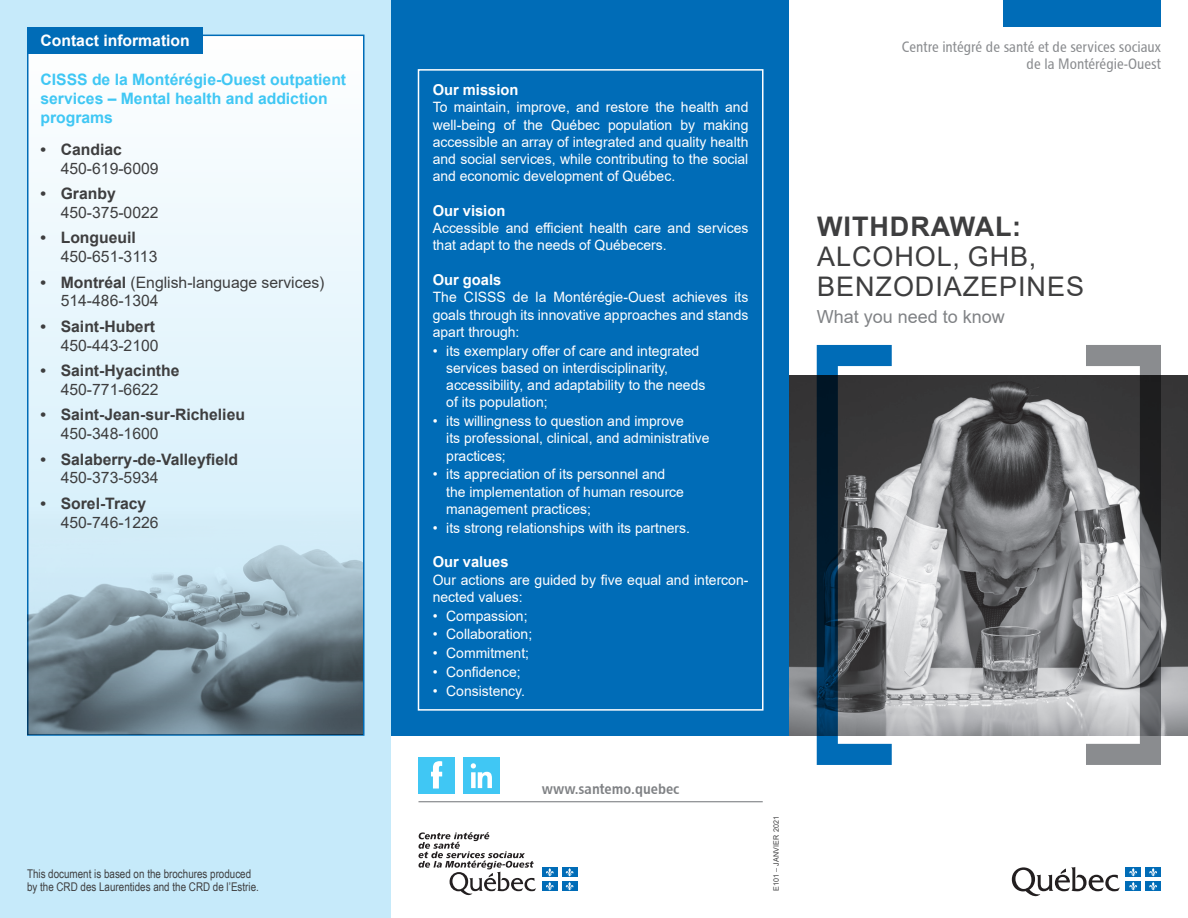
<style>
.page{position:relative;width:1188px;height:918px;background:#fff}
.page>*{position:absolute;margin:0;border:0;box-sizing:border-box;transform-origin:0 0}
.Titre_2_-_majuscule{font:27px/30px "Arial";letter-spacing:.035em;color:#3e3e3f}
.Titre_1_-_majuscule{font:700 27px "Arial";letter-spacing:.035em;color:#3e3e3f}
.Nom_série{font:18px "Arial";color:#808285}
.t1{font:700 15.75px/18.8px "Arial";color:#3e3e3f}
.t2{font:15.75px/18.8px "Arial";color:#3e3e3f}
.Texte{font:700 15.75px/18.8px "Arial";color:#40c7f4}
.Texte-2{font:700 15.75px "Arial";color:#fff}
.t3{font:15px/16.5px "Chaloult Cond Normal";color:#8a8c8f;text-align:right}
.t4{font:700 15px "Arial";color:#fff}
.t5{font:15px "Chaloult Cond Demi Gras Normal";color:#808285}
.t6{font:14.25px/17.2px "Arial";color:#fff}
.Références{font:12px/13.5px "Arial Narrow";color:#3e3e3f}
.t7{font:7.5px "Arial";letter-spacing:.025em;color:#3e3e3f;scale:.95 1}
.s1{font-weight:700}
.s2{font-weight:400}
</style>
<div class="page">
<div style="left:1003px;top:0;width:158px;height:27px;background:#006cb7"></div>
<svg style="left:418px;top:832px;width:118px;height:63px"></svg>
<div style="left:542px;top:868px;width:15px;height:9px;background:#006cb7"></div>
<div style="left:562px;top:868px;width:15px;height:9px;background:#006cb7"></div>
<div style="left:542px;top:881px;width:15px;height:10px;background:#006cb7"></div>
<svg style="left:546px;top:868px;width:8px;height:22px"></svg>
<div style="left:562px;top:881px;width:15px;height:10px;background:#006cb7"></div>
<svg style="left:566px;top:868px;width:8px;height:22px"></svg>
<img style="left:790px;top:376px;width:398px;height:360px">
<svg style="left:817px;top:345px;width:75px;height:420px;background:#465a69"></svg>
<svg style="left:1086px;top:345px;width:75px;height:420px;background:#8d8e90"></svg>
<div style="left:392px;top:0;width:397px;height:736px;background:#006cb7"></div>
<div style="left:418px;top:69px;width:346px;height:642px;border:2px solid #fff"></div>
<hr style="left:418px;top:801px;width:345px;height:1px;background:#808285">
<div style="left:418px;top:758px;width:37px;height:36px;background:#40c7f4"></div>
<svg style="left:431px;top:761px;width:11px;height:28px"></svg>
<div style="left:463px;top:758px;width:36px;height:36px;background:#40c7f4"></div>
<svg style="left:471px;top:763px;width:21px;height:25px"></svg>
<svg style="left:1012px;top:867px;width:108px;height:29px"></svg>
<div style="left:1126px;top:881px;width:15px;height:10px;background:#006cb7"></div>
<svg style="left:1129px;top:882px;width:8px;height:8px"></svg>
<div style="left:1145px;top:881px;width:16px;height:10px;background:#006cb7"></div>
<svg style="left:1149px;top:882px;width:8px;height:8px"></svg>
<div style="left:1126px;top:867px;width:15px;height:10px;background:#006cb7"></div>
<svg style="left:1129px;top:868px;width:8px;height:8px"></svg>
<div style="left:1145px;top:867px;width:16px;height:10px;background:#006cb7"></div>
<svg style="left:1149px;top:868px;width:8px;height:8px"></svg>
<div style="left:0;top:0;width:392px;height:918px;background:#c6eafa"></div>
<svg style="left:30px;top:38px;width:331px;height:473px;background:#eaf7fc"></svg>
<div style="left:27px;top:27px;width:175px;height:27px;background:#006cb7"></div>
<img style="left:27px;top:511px;width:336px;height:223px">
<p class="Texte-2" style="left:40px;top:29px;width:151px">Contact information</p>
<p class="Texte" style="left:40px;top:70px;width:307px">CISSS de la Montérégie-Ouest outpatient services – Mental health and addiction programs</p>
<p class="t2" style="left:61px;top:140px;width:99px;text-indent:-20px"><span class="s1">• Candiac<br></span>450-619-6009</p>
<p class="t2" style="left:61px;top:184px;width:99px;text-indent:-20px"><span class="s1">• Granby<br></span>450-375-0022</p>
<p class="t2" style="left:61px;top:228px;width:98px;text-indent:-20px"><span class="s1">• Longueuil<br></span>450-651-3113</p>
<p class="t2" style="left:61px;top:273px;width:265px;text-indent:-20px"><span class="s1">• Montréal</span> (English-language services)<br>514-486-1304</p>
<p class="t1" style="left:40px;top:317px;width:120px;text-align:right">• Saint-Hubert<br><span class="s2">450-443-2100</span></p>
<p class="t1" style="left:40px;top:361px;width:141px;text-align:center">• Saint-Hyacinthe<br><span class="s2">450-771-6622</span></p>
<p class="t1" style="left:61px;top:406px;width:186px;text-indent:-20px">• Saint-Jean-sur-Richelieu<br><span class="s2">450-348-1600</span></p>
<p class="t1" style="left:61px;top:450px;width:179px;text-indent:-20px">• Salaberry-de-Valleyfield<br><span class="s2">450-373-5934</span></p>
<p class="t1" style="left:61px;top:494px;width:99px;text-indent:-20px">• Sorel-Tracy<br><span class="s2">450-746-1226</span></p>
<p class="Références" style="left:27px;top:866px;width:233px">This document is based on the brochures produced by the CRD des Laurentides and the CRD de l’Estrie.</p>
<p class="t4" style="left:433px;top:79px;width:87px">Our mission</p>
<p class="t6" style="left:433px;top:99px;width:317px;text-align:justify">To maintain, improve, and restore the health and well-being of the Québec population by making accessible an array of integrated and quality health and social services, while contributing to the social and economic development of Québec.</p>
<p class="t4" style="left:433px;top:200px;width:74px">Our vision</p>
<p class="t6" style="left:433px;top:219px;width:317px">Accessible and efficient health care and services that adapt to the needs of Québecers.</p>
<p class="t4" style="left:433px;top:269px;width:70px">Our goals</p>
<p class="t6" style="left:433px;top:289px;width:317px;text-align:justify">The CISSS de la Montérégie-Ouest achieves its goals through its innovative approaches and stands apart through:</p>
<p class="t6" style="left:446px;top:342px;width:261px;text-indent:-14px">• its exemplary offer of care and integrated services based on interdisciplinarity, accessibility, and adaptability to the needs of its population;</p>
<p class="t6" style="left:446px;top:412px;width:265px;text-indent:-14px">• its willingness to question and improve<br>its professional, clinical, and administrative practices;</p>
<p class="t6" style="left:446px;top:466px;width:239px;text-indent:-14px">• its appreciation of its personnel and the implementation of human resource management practices;</p>
<p class="t6" style="left:433px;top:519px;width:259px">• its strong relationships with its partners.</p>
<p class="t4" style="left:433px;top:551px;width:77px">Our values</p>
<p class="t6" style="left:433px;top:571px;width:317px">Our actions are guided by five equal and intercon&shy;nected values:</p>
<p class="t6" style="left:433px;top:607px;width:96px">• Compassion;</p>
<p class="t6" style="left:433px;top:626px;width:101px">• Collaboration;</p>
<p class="t6" style="left:433px;top:644px;width:98px">• Commitment;</p>
<p class="t6" style="left:433px;top:663px;width:89px">• Confidence;</p>
<p class="t6" style="left:433px;top:682px;width:94px">• Consistency.</p>
<p class="t5" style="left:542px;top:779px;width:139px">www.santemo.quebec</p>
<p class="t7" style="left:771px;top:891px;width:80px;rotate:-90deg">E101 – JANVIER 2021</p>
<p class="t3" style="left:902px;top:38px;width:261px">Centre intégré de santé et de services sociaux de la Montérégie-Ouest</p>
<p class="Titre_1_-_majuscule" style="left:817px;top:207px;width:205px">WITHDRAWAL:</p>
<p class="Titre_2_-_majuscule" style="left:817px;top:241px;width:268px">ALCOHOL, GHB,<br>BENZODIAZEPINES</p>
<p class="Nom_série" style="left:817px;top:304px;width:190px">What you need to know</p>
</div>
